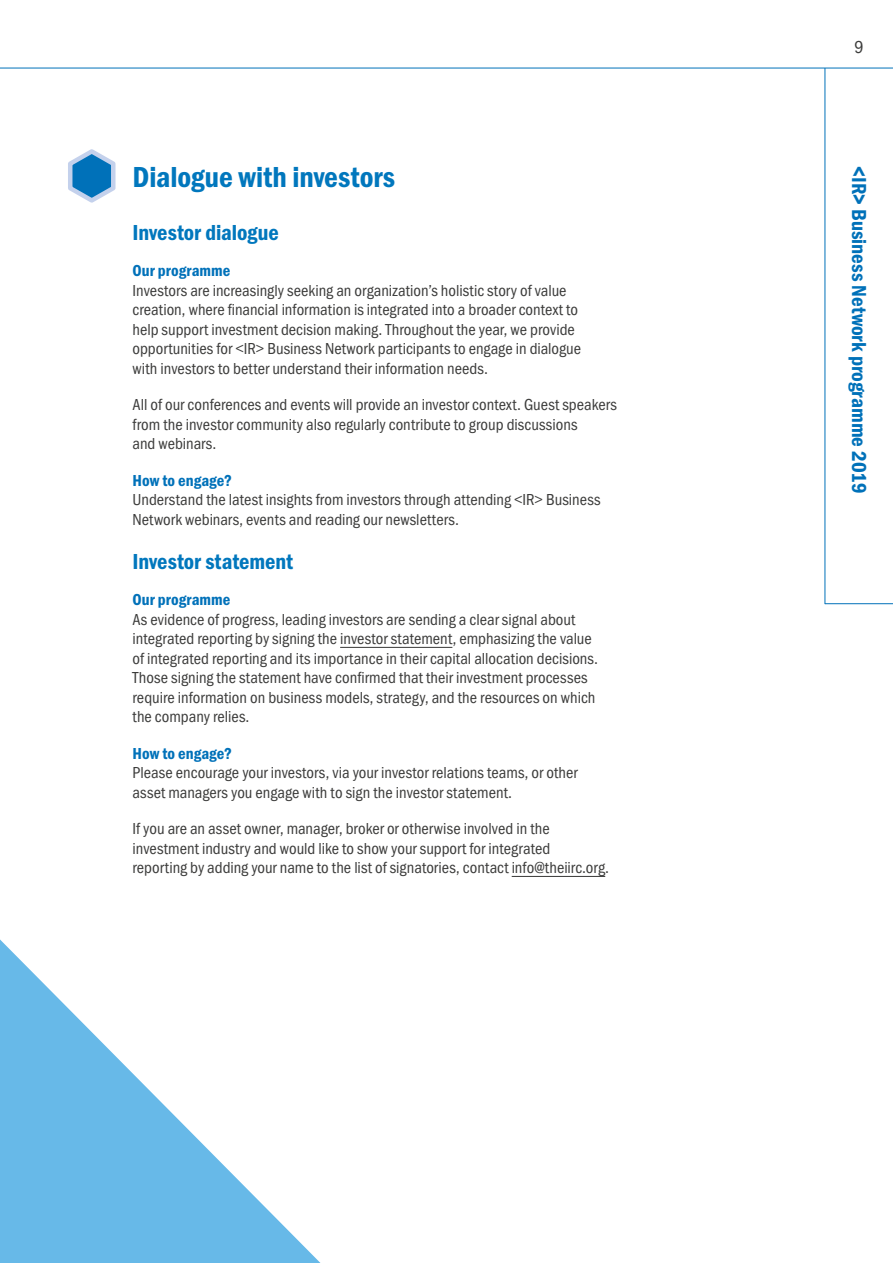
<style>
.page{position:relative;width:893px;height:1263px;background:#fff}
.page>*{position:absolute;margin:0;border:0;box-sizing:border-box;transform-origin:0 0}
.t1{font:30px "Franklin Gothic URW Con Dem";color:#0177bd}
.t2{font:22.5px "Franklin Gothic URW Con Dem";letter-spacing:-.005em;color:#0177bd}
.t3{font:21px "Franklin Gothic URW Con Dem";color:#0071b9}
.t4{font:18px "Franklin Gothic URW Con Boo";color:#3c3c3b}
.t5{font:16.5px/19.5px "Franklin Gothic URW Con Boo";color:#3c3c3b}
.t6{font:16.5px "Franklin Gothic URW Con Dem";letter-spacing:.005em;color:#0071b9}
</style>
<div class="page">
<hr style="left:0;top:68px;width:893px;height:1px;background:#0071b9">
<hr style="left:825px;top:68px;width:1px;height:536px;background:#0071b9">
<hr style="left:825px;top:603px;width:68px;height:1px;background:#0071b9">
<svg style="left:0;top:939px;width:320px;height:324px;fill:#67b9e8"></svg>
<hr style="left:340px;top:647px;width:112px;height:1px;background:#3c3c3b">
<hr style="left:512px;top:876px;width:93px;height:1px;background:#3c3c3b">
<svg style="left:68px;top:149px;width:48px;height:54px"></svg>
<h1 class="t1" style="left:133px;top:157px;width:264px">Dialogue with investors</h1>
<h2 class="t2" style="left:133px;top:217px;width:148px">Investor dialogue</h2>
<p class="t6" style="left:133px;top:260px;width:99px">Our programme</p>
<p class="t5" style="left:133px;top:280px;width:450px">Investors are increasingly seeking an organization’s holistic story of value creation, where financial information is integrated into a broader context to help support investment decision making. Throughout the year, we provide opportunities for &lt;IR&gt; Business Network participants to engage in dialogue with investors to better understand their information needs.</p>
<p class="t5" style="left:133px;top:395px;width:486px">All of our conferences and events will provide an investor context. Guest speakers from the investor community also regularly contribute to group discussions<br>and webinars.</p>
<p class="t6" style="left:133px;top:469px;width:101px">How to engage?</p>
<p class="t5" style="left:133px;top:490px;width:470px">Understand the latest insights from investors through attending &lt;IR&gt; Business<br>Network webinars, events and reading our newsletters.</p>
<h2 class="t2" style="left:133px;top:546px;width:162px">Investor statement</h2>
<p class="t6" style="left:133px;top:589px;width:99px">Our programme</p>
<p class="t5" style="left:133px;top:609px;width:467px">As evidence of progress, leading investors are sending a clear signal about integrated reporting by signing the investor statement, emphasizing the value of integrated reporting and its importance in their capital allocation decisions.<br>Those signing the statement have confirmed that their investment processes require information on business models, strategy, and the resources on which the company relies.</p>
<p class="t6" style="left:133px;top:742px;width:101px">How to engage?</p>
<p class="t5" style="left:133px;top:763px;width:447px">Please encourage your investors, via your investor relations teams, or other asset managers you engage with to sign the investor statement.</p>
<p class="t5" style="left:133px;top:819px;width:478px">If you are an asset owner, manager, broker or otherwise involved in the investment industry and would like to show your support for integrated reporting by adding your name to the list of signatories, contact info@theiirc.org.</p>
<p class="t4" style="left:854px;top:36px;width:11px">9</p>
<p class="t3" style="left:873px;top:166px;width:329px;rotate:90deg">&lt;IR&gt; Business Network programme 2019</p>
</div>
